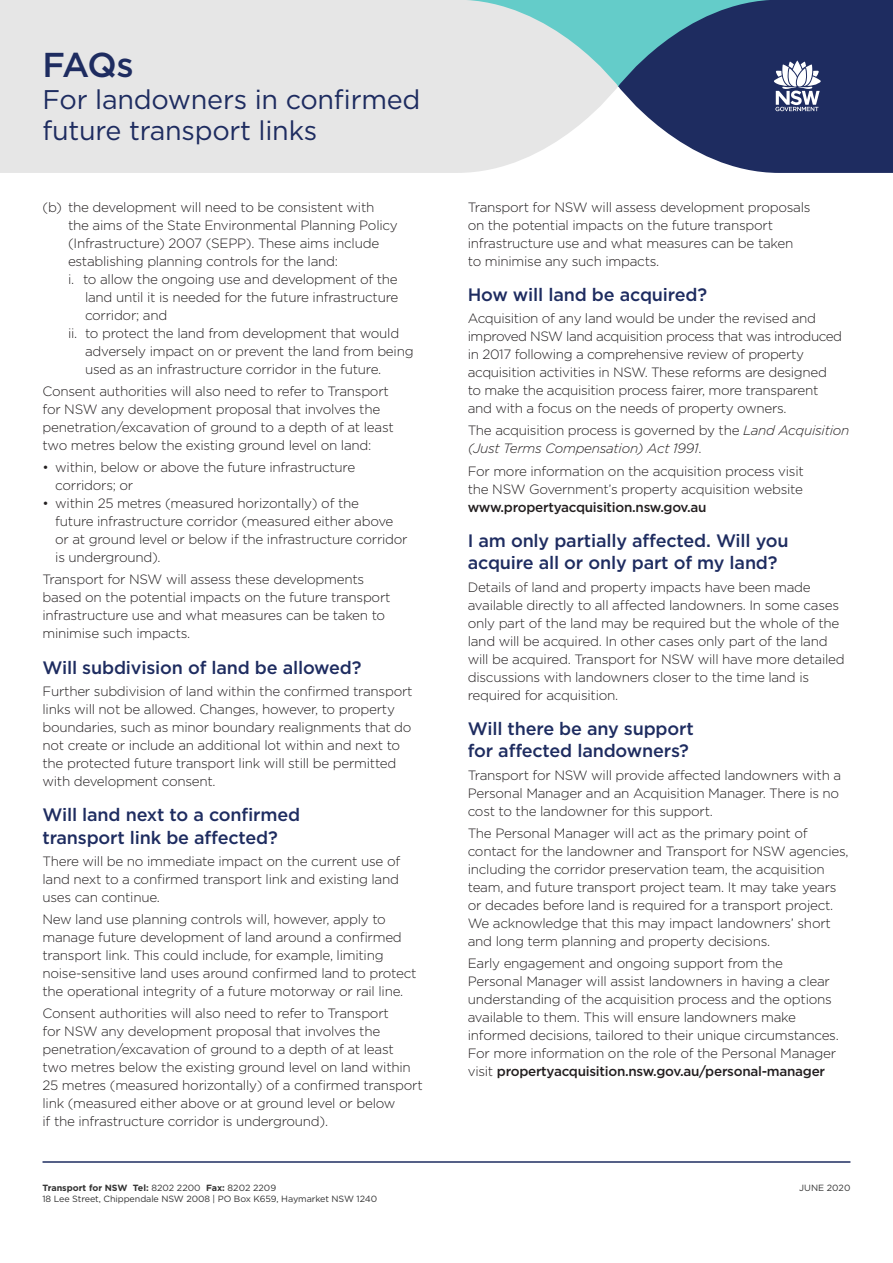
<style>
.page{position:relative;width:893px;height:1263px;background:#fff}
.page>*{position:absolute;margin:0;border:0;box-sizing:border-box;transform-origin:0 0}
.t1{font:500 34.5px "Gotham";color:#1e2c60}
.t2{font:27px/31.5px "Gotham";letter-spacing:-.01em;color:#1e2c60}
.t3{font:500 18px/22.5px "Gotham";letter-spacing:-.01em;color:#1e2c60}
.P_body{font:300 13.5px/18px "Gotham";letter-spacing:-.02em;color:#231f20}
.P_body-2{font:italic 300 13.5px/18px "Gotham";letter-spacing:-.02em;color:#231f20}
.t4{font:9px "Gotham";letter-spacing:-.01em;color:#333}
.t5{font:700 9px "Gotham";color:#333}
.s1{font-style:normal}
.s2{font-weight:500}
.s3{font-weight:400}
</style>
<div class="page">
<svg style="left:0;top:0;width:618px;height:173px;background:#e1e5e5"></svg>
<svg style="left:618px;top:0;width:275px;height:173px;background:#3b517a"></svg>
<svg style="left:774px;top:61px;width:47px;height:50px"></svg>
<hr style="left:43px;top:1161px;width:807px;height:2px;background:#1e2c60">
<h1 class="t1" style="left:43px;top:43px;width:93px">FAQs</h1>
<h2 class="t2" style="left:43px;top:83px;width:379px">For landowners in confirmed future transport links</h2>
<p class="P_body" style="left:68px;top:197px;width:331px;text-indent:-26px">(b) the development will need to be consistent with the aims of the State Environmental Planning Policy (Infrastructure) 2007 (SEPP). These aims include establishing planning controls for the land:</p>
<p class="P_body" style="left:85px;top:269px;width:315px;text-align:justify;text-indent:-17px">i. to allow the ongoing use and development of the land until it is needed for the future infrastructure corridor; and</p>
<p class="P_body" style="left:85px;top:323px;width:330px;text-indent:-17px">ii. to protect the land from development that would adversely impact on or prevent the land from being used as an infrastructure corridor in the future.</p>
<p class="P_body" style="left:43px;top:382px;width:353px">Consent authorities will also need to refer to Transport for NSW any development proposal that involves the penetration/excavation of ground to a depth of at least two metres below the existing ground level on land:</p>
<p class="P_body" style="left:55px;top:458px;width:302px;text-indent:-13px">• within, below or above the future infrastructure corridors; or</p>
<p class="P_body" style="left:55px;top:494px;width:354px;text-indent:-13px">• within 25 metres (measured horizontally) of the<br>future infrastructure corridor (measured either above or at ground level or below if the infrastructure corridor is underground).</p>
<p class="P_body" style="left:43px;top:570px;width:349px">Transport for NSW will assess these developments based on the potential impacts on the future transport infrastructure use and what measures can be taken to minimise such impacts.</p>
<h4 class="t3" style="left:43px;top:656px;width:320px">Will subdivision of land be allowed?</h4>
<p class="P_body" style="left:43px;top:682px;width:372px">Further subdivision of land within the confirmed transport links will not be allowed. Changes, however, to property boundaries, such as minor boundary realignments that do not create or include an additional lot within and next to the protected future transport link will still be permitted with development consent.</p>
<h4 class="t3" style="left:43px;top:803px;width:259px">Will land next to a confirmed transport link be affected?</h4>
<p class="P_body" style="left:43px;top:852px;width:359px;text-align:justify">There will be no immediate impact on the current use of land next to a confirmed transport link and existing land uses can continue.</p>
<p class="P_body" style="left:43px;top:910px;width:376px">New land use planning controls will, however, apply to manage future development of land around a confirmed transport link. This could include, for example, limiting noise-sensitive land uses around confirmed land to protect the operational integrity of a future motorway or rail line.</p>
<p class="P_body" style="left:43px;top:1004px;width:382px">Consent authorities will also need to refer to Transport<br>for NSW any development proposal that involves the penetration/excavation of ground to a depth of at least<br>two metres below the existing ground level on land within 25 metres (measured horizontally) of a confirmed transport link (measured either above or at ground level or below<br>if the infrastructure corridor is underground).</p>
<p class="P_body" style="left:468px;top:197px;width:344px">Transport for NSW will assess development proposals on the potential impacts on the future transport infrastructure use and what measures can be taken<br>to minimise any such impacts.</p>
<h4 class="t3" style="left:468px;top:283px;width:241px">How will land be acquired?</h4>
<p class="P_body" style="left:468px;top:309px;width:376px">Acquisition of any land would be under the revised and improved NSW land acquisition process that was introduced in 2017 following a comprehensive review of property acquisition activities in NSW. These reforms are designed to make the acquisition process fairer, more transparent and with a focus on the needs of property owners.</p>
<p class="P_body-2" style="left:468px;top:421px;width:383px"><span class="s1">The acquisition process is governed by the</span> Land Acquisition (Just Terms Compensation) Act 1991<span class="s1">.</span></p>
<p class="P_body" style="left:468px;top:461px;width:338px;text-align:justify">For more information on the acquisition process visit the NSW Government’s property acquisition website <span class="s2">www.propertyacquisition.nsw.gov.au</span></p>
<h4 class="t3" style="left:468px;top:529px;width:322px">I am only partially affected. Will you acquire all or only part of my land?</h4>
<p class="P_body" style="left:468px;top:577px;width:378px">Details of land and property impacts have been made available directly to all affected landowners. In some cases only part of the land may be required but the whole of the land will be acquired. In other cases only part of the land will be acquired. Transport for NSW will have more detailed discussions with landowners closer to the time land is required for acquisition.</p>
<h4 class="t3" style="left:468px;top:717px;width:228px">Will there be any support for affected landowners?</h4>
<p class="P_body" style="left:468px;top:765px;width:375px">Transport for NSW will provide affected landowners with a<br>Personal Manager and an Acquisition Manager. There is no cost to the landowner for this support.</p>
<p class="P_body" style="left:468px;top:824px;width:382px">The Personal Manager will act as the primary point of contact for the landowner and Transport for NSW agencies, including the corridor preservation team, the acquisition team, and future transport project team. It may take years or decades before land is required for a transport project.<br>We acknowledge that this may impact landowners’ short and long term planning and property decisions.</p>
<p class="P_body" style="left:468px;top:954px;width:373px">Early engagement and ongoing support from the Personal Manager will assist landowners in having a clear understanding of the acquisition process and the options available to them. This will ensure landowners make informed decisions, tailored to their unique circumstances.<br>For more information on the role of the Personal Manager visit <span class="s2">propertyacquisition.nsw.gov.au/personal-manager</span></p>
<p class="t5" style="left:43px;top:1182px;width:235px">Transport for NSW Tel: <span class="s3">8202 2200</span> Fax: <span class="s3">8202 2209</span></p>
<p class="t4" style="left:799px;top:1182px;width:53px">JUNE 2020</p>
<p class="t4" style="left:43px;top:1193px;width:336px">18 Lee Street, Chippendale NSW 2008 | PO Box K659, Haymarket NSW 1240</p>
</div>
